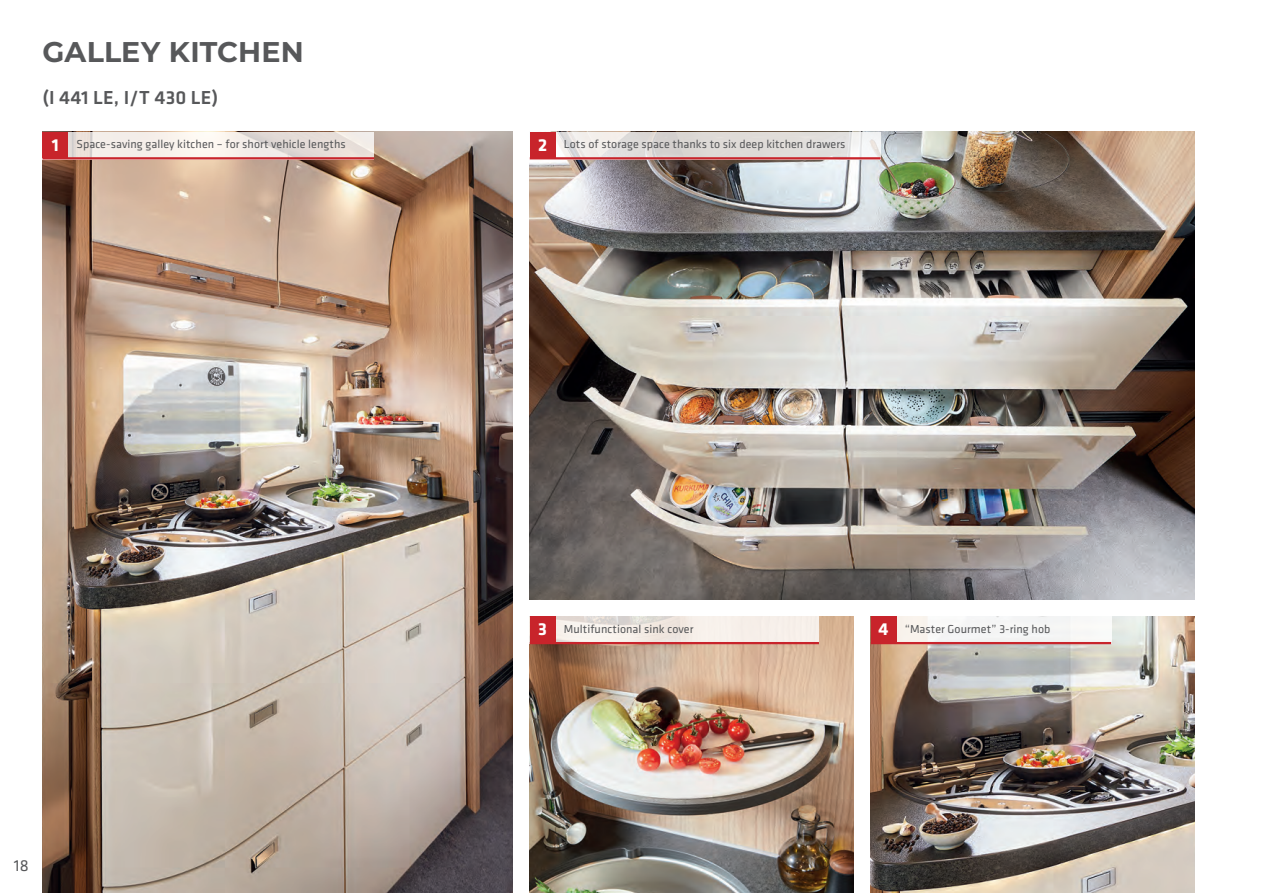
<style>
.page{position:relative;width:1263px;height:893px;background:#fff}
.page>*{position:absolute;margin:0;border:0;box-sizing:border-box;transform-origin:0 0}
.t1{font:700 28.5px "Montserrat";letter-spacing:.005em;color:#57585a}
.t2{font:500 19.5px "Klavika Basic";letter-spacing:.01em;color:#57585a}
.t3{font:700 18px "Klavika Basic";color:#fff}
.t4{font:16.5px "Klavika Basic";color:#57585a}
.t5{font:12px "Klavika Basic";letter-spacing:.005em;color:#57585a}
</style>
<div class="page">
<img style="left:871px;top:617px;width:324px;height:276px">
<img style="left:43px;top:132px;width:470px;height:761px">
<img style="left:530px;top:617px;width:324px;height:276px">
<img style="left:530px;top:132px;width:665px;height:468px">
<svg style="left:68px;top:132px;width:306px;height:25px;background:#efe8e3"></svg>
<hr style="left:43px;top:157px;width:331px;height:2px;background:#c8242b">
<div style="left:43px;top:132px;width:25px;height:25px;background:#c8242b"></div>
<svg style="left:555px;top:132px;width:326px;height:25px;background:#e2dedc"></svg>
<hr style="left:530px;top:157px;width:351px;height:2px;background:#c8242b">
<div style="left:530px;top:132px;width:25px;height:25px;background:#c8242b"></div>
<svg style="left:555px;top:617px;width:264px;height:25px;background:#f2ebe5"></svg>
<hr style="left:530px;top:642px;width:289px;height:2px;background:#c8242b">
<div style="left:530px;top:617px;width:25px;height:25px;background:#c8242b"></div>
<div style="left:871px;top:617px;width:240px;height:27px;background:#f6f5f5"></div>
<hr style="left:871px;top:642px;width:240px;height:2px;background:#c8242b">
<div style="left:871px;top:617px;width:25px;height:25px;background:#c8242b"></div>
<h1 class="t1" style="left:43px;top:32px;width:263px">GALLEY KITCHEN</h1>
<h2 class="t2" style="left:43px;top:84px;width:177px">(I 441 LE, I/T 430 LE)</h2>
<h3 class="t3" style="left:52px;top:132px;width:9px">1</h3>
<h3 class="t3" style="left:538px;top:132px;width:11px">2</h3>
<p class="t5" style="left:77px;top:136px;width:271px">Space-saving galley kitchen – for short vehicle lengths</p>
<p class="t5" style="left:564px;top:136px;width:283px">Lots of storage space thanks to six deep kitchen drawers</p>
<h3 class="t4" style="left:14px;top:855px;width:16px">18</h3>
<h3 class="t3" style="left:538px;top:616px;width:10px">3</h3>
<h3 class="t3" style="left:878px;top:616px;width:12px">4</h3>
<p class="t5" style="left:564px;top:621px;width:131px">Multifunctional sink cover</p>
<p class="t5" style="left:905px;top:621px;width:147px">“Master Gourmet” 3-ring hob</p>
</div>
